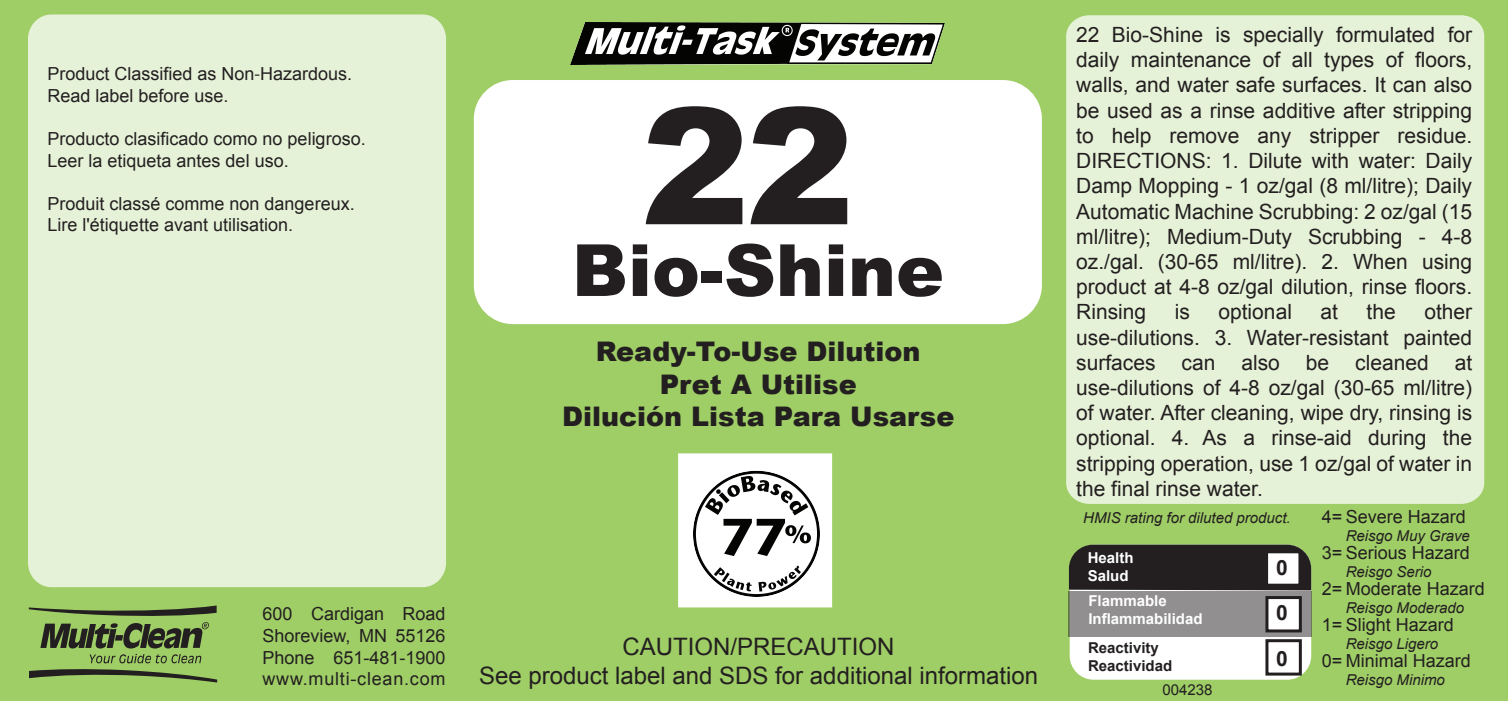
<style>
.page{position:relative;width:1508px;height:701px;background:#9fce66}
.page>*{position:absolute;margin:0;border:0;box-sizing:border-box;transform-origin:0 0}
.t1{font:900 162px "Arial";color:#231f20}
.t2{font:900 72px "Arial";color:#231f20}
.t3{font:900 27px/32.4px "Arial";color:#231f20;text-align:center}
.t4{font:24px/28.8px "Arial";color:#231f20;text-align:center}
.t5{font:21px/25.2px "Arial";color:#231f20;text-align:justify}
.t6{font:700 21px/45.6px "Arial";color:#231f20;text-align:justify}
.t7{font:18px/21.6px "Arial";color:#231f20}
.t8{font:italic 15px "Arial";color:#231f20}
.t9{font:700 15px/18px "Arial";color:#fff}
.t10{font:700 15px/18px "Arial";color:#231f20}
.t11{font:15px "Arial";color:#231f20}
.s1{font-family:"Myriad Pro"}
</style>
<div class="page">
<div style="left:474px;top:80px;width:568px;height:244px;background:#fff;border-radius:39px"></div>
<img style="left:571px;top:22px;width:373px;height:42px">
<svg style="left:29px;top:654px;width:188px;height:28px;background:#81a455"></svg>
<svg style="left:29px;top:605px;width:188px;height:43px;background:#6c8649"></svg>
<div style="left:678px;top:453px;width:154px;height:154px;background:#fff"></div>
<div style="left:1070px;top:544px;width:241px;height:135px;background:#fff;border-radius:24px"></div>
<div style="left:1068px;top:591px;width:243px;height:45px;background:#918f8f"></div>
<div style="left:1069px;top:544px;width:242px;height:46px;background:#231f20"></div>
<div style="left:1265px;top:550px;width:36px;height:37px;background:#fff;border:3px solid #231f20"></div>
<div style="left:1265px;top:596px;width:37px;height:36px;background:#fff;border:3px solid #231f20"></div>
<div style="left:1265px;top:639px;width:37px;height:36px;background:#fff;border:3px solid #231f20"></div>
<div style="left:28px;top:14px;width:418px;height:573px;background:#e6f2d8;border-radius:24px"></div>
<div style="left:1066px;top:15px;width:418px;height:489px;background:#e6f2d8;border-radius:22px"></div>
<img style="left:693px;top:470px;width:126px;height:127px">
<p class="t7" style="left:48px;top:63px;width:306px">Product Classified as Non<span class="s1">‐</span>Hazardous.<br>Read label before use.</p>
<p class="t7" style="left:48px;top:128px;width:320px">Producto clasificado como no peligroso.<br>Leer la etiqueta antes del uso.</p>
<p class="t7" style="left:48px;top:192px;width:309px">Produit classé comme non dangereux.<br>Lire l'étiquette avant utilisation.</p>
<h1 class="t1" style="left:641px;top:49px;width:214px">22</h1>
<h2 class="t2" style="left:572px;top:218px;width:374px">Bio-Shine</h2>
<p class="t3" style="left:562px;top:334px;width:394px">Ready-To-Use Dilution<br>Pret A Utilise<br>Dilución Lista Para Usarse</p>
<p class="t7" style="left:262px;top:603px;width:184px;text-align:justify">600 Cardigan Road Shoreview, MN 55126<br>Phone 651-481-1900 www.multi-clean.com</p>
<p class="t4" style="left:479px;top:632px;width:560px">CAUTION/PRECAUTION<br>See product label and SDS for additional information</p>
<p class="t5" style="left:1076px;top:22px;width:397px">22 Bio-Shine is specially formulated for daily maintenance of all types of floors, walls, and water safe surfaces. It can also be used as a rinse additive after stripping to help remove any stripper residue.<br>DIRECTIONS: 1. Dilute with water: Daily Damp Mopping - 1 oz/gal (8 ml/litre); Daily Automatic Machine Scrubbing: 2 oz/gal (15 ml/litre); Medium-Duty Scrubbing - 4-8 oz./gal. (30-65 ml/litre). 2. When using product at 4-8 oz/gal dilution, rinse floors.<br>Rinsing</p>
<p class="t5" style="left:1076px;top:299px;width:398px;text-indent:348px">other use-dilutions. 3. Water-resistant painted surfaces can also be cleaned at use-dilutions of 4-8 oz/gal (30-65 ml/litre) of water. After cleaning, wipe dry, rinsing is optional. 4. As a rinse-aid during the stripping operation, use 1 oz/gal of water in the final rinse water.</p>
<p class="t5" style="left:1175px;top:299px;width:17px">is</p>
<p class="t5" style="left:1218px;top:299px;width:75px">optional</p>
<p class="t5" style="left:1320px;top:299px;width:19px">at</p>
<p class="t5" style="left:1366px;top:299px;width:31px">the</p>
<p class="t8" style="left:1083px;top:508px;width:209px">HMIS rating for diluted product.</p>
<p class="t9" style="left:1088px;top:549px;width:47px">Health<br>Salud</p>
<p class="t9" style="left:1088px;top:592px;width:116px">Flammable<br>Inflammabilidad</p>
<p class="t10" style="left:1088px;top:639px;width:86px">Reactivity<br>Reactividad</p>
<p class="t11" style="left:1162px;top:679px;width:52px">004238</p>
<p class="t6" style="left:1276px;top:545px;width:13px">0<br>0<br>0</p>
<p class="t7" style="left:1321px;top:498px;width:165px;line-height:36px">4= Severe Hazard<br>3= Serious Hazard<br>2= Moderate Hazard<br>1= Slight Hazard<br>0= Minimal Hazard</p>
<p class="t8" style="left:1346px;top:526px;width:126px">Reisgo Muy Grave</p>
<p class="t8" style="left:1346px;top:562px;width:87px">Reisgo Serio</p>
<p class="t8" style="left:1346px;top:598px;width:120px">Reisgo Moderado</p>
<p class="t8" style="left:1346px;top:634px;width:94px">Reisgo Ligero</p>
<p class="t8" style="left:1346px;top:670px;width:101px">Reisgo Minimo</p>
</div>
